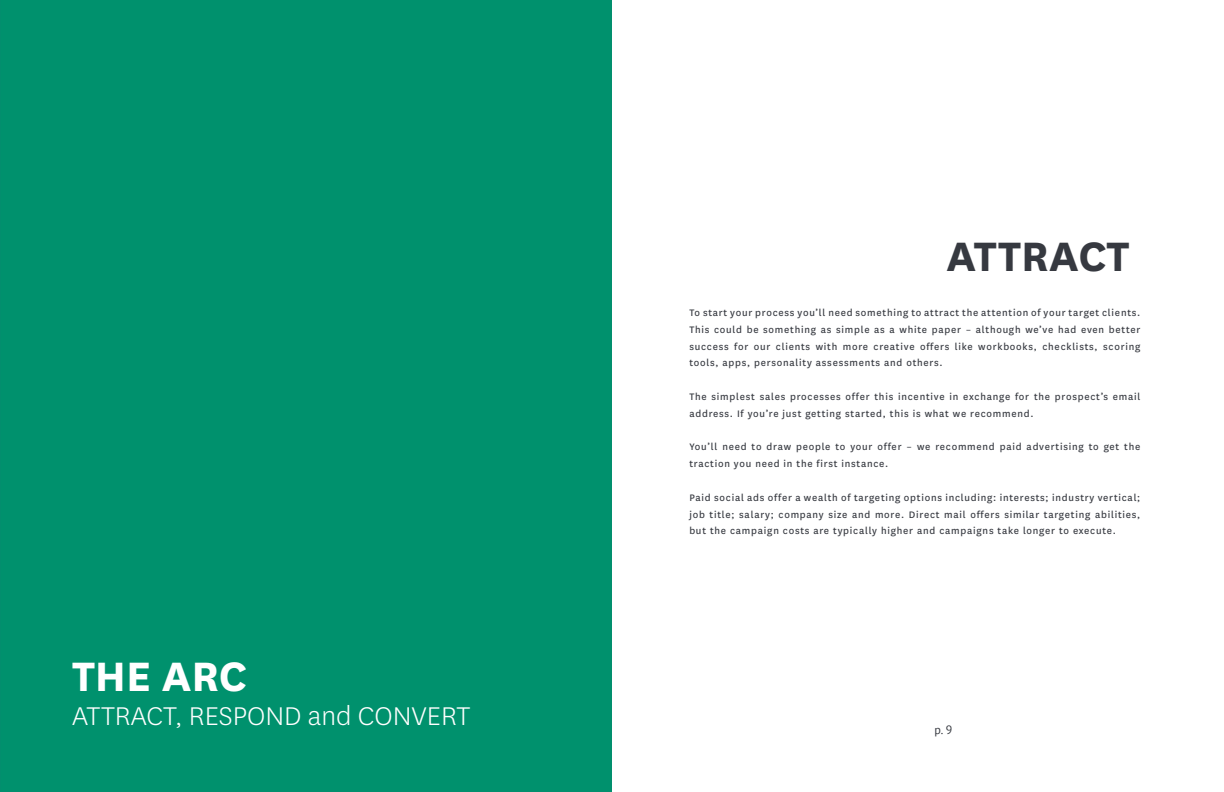
<style>
.page{position:relative;width:1224px;height:792px;background:#fff}
.page>*{position:absolute;margin:0;border:0;box-sizing:border-box;transform-origin:0 0}
.t1{font:700 48px "National";color:#363940}
.t2{font:700 48px "National";color:#fff}
.t3{font:300 30px "National";color:#fff}
.t4{font:12px "PT Sans";color:#363940}
.t5{font:11px/16.8px "National";letter-spacing:.07em;color:#363940;text-align:justify}
</style>
<div class="page">
<div style="left:0;top:0;width:612px;height:792px;background:#00916d"></div>
<h1 class="t2" style="left:72px;top:642px;width:177px">THE ARC</h1>
<h2 class="t3" style="left:72px;top:697px;width:400px">ATTRACT, RESPOND and CONVERT</h2>
<h1 class="t1" style="left:947px;top:223px;width:184px">ATTRACT</h1>
<p class="t5" style="left:689px;top:304px;width:453px">To start your process you’ll need something to attract the attention of your target clients.<br>This could be something as simple as a white paper – although we’ve had even better success for our clients with more creative offers like workbooks, checklists, scoring tools, apps, personality assessments and others.</p>
<p class="t5" style="left:689px;top:388px;width:453px">The simplest sales processes offer this incentive in exchange for the prospect’s email address. If you’re just getting started, this is what we recommend.</p>
<p class="t5" style="left:689px;top:438px;width:453px">You’ll need to draw people to your offer – we recommend paid advertising to get the traction you need in the first instance.</p>
<p class="t5" style="left:689px;top:488px;width:453px">Paid social ads offer a wealth of targeting options including: interests; industry vertical; job title; salary; company size and more. Direct mail offers similar targeting abilities, but the campaign costs are typically higher and campaigns take longer to execute.</p>
<p class="t4" style="left:935px;top:722px;width:19px">p. 9</p>
</div>
